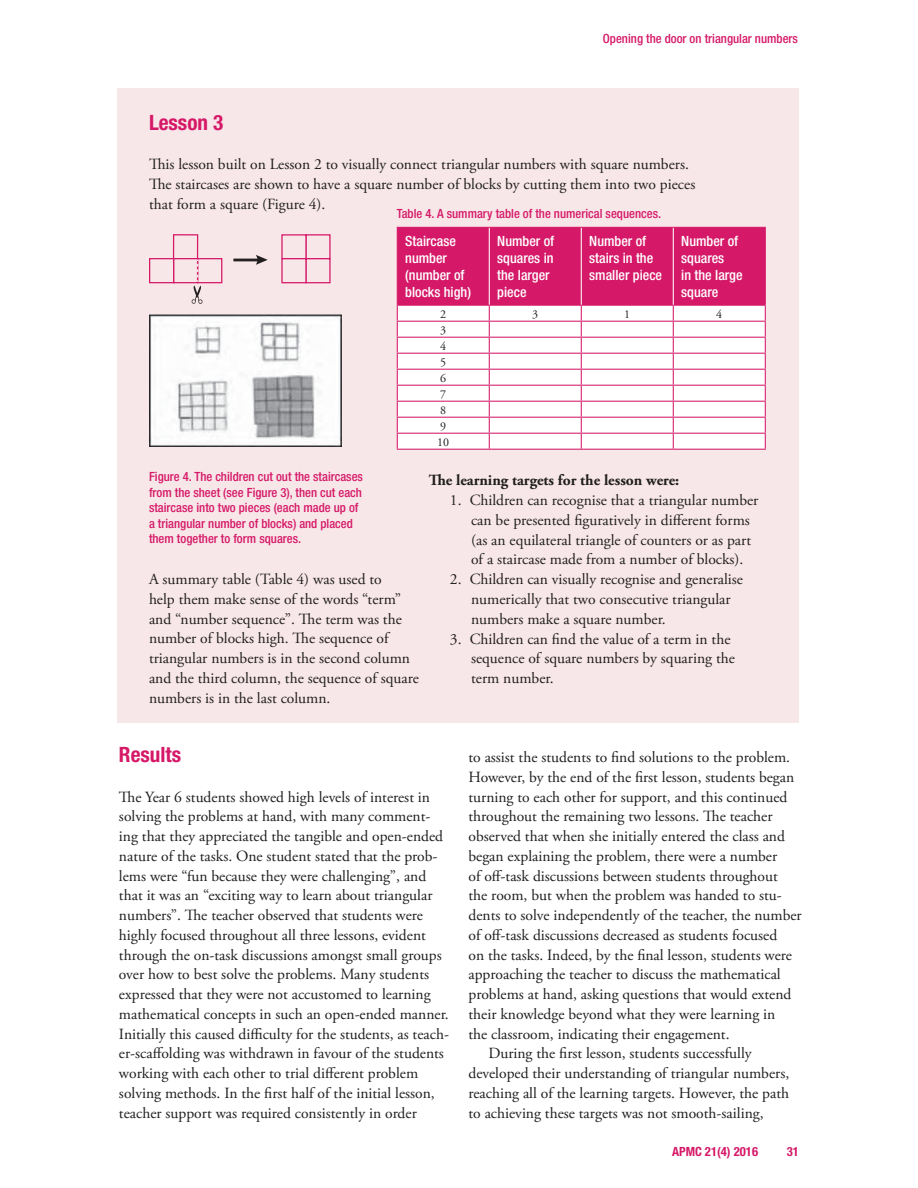
<style>
.page{position:relative;width:918px;height:1188px;background:#fff}
.page>*{position:absolute;margin:0;border:0;box-sizing:border-box;transform-origin:0 0}
.t1{font:700 condensed 21.15px "Helvetica Neue";color:#d51968}
.t2{font:15.45px/19.8px "Adobe Garamond Pro";color:#201e1e}
.t3{font:700 15.45px "Adobe Garamond Pro";color:#201e1e}
.t4{font:500 condensed 14.1px/17px "Helvetica Neue";color:#fff}
.t5{font:500 condensed 12.75px/15.5px "Helvetica Neue";color:#d51968}
.t6{font:700 condensed 12.75px "Helvetica Neue";color:#d51968}
.t7{font:12px/16px "Adobe Garamond Pro";color:#201e1e}
</style>
<div class="page">
<div style="left:118px;top:88px;width:681px;height:634px;background:#f8e7e8"></div>
<div style="left:173px;top:234px;width:25px;height:26px;border:1px solid #d51968"></div>
<div style="left:173px;top:258px;width:25px;height:25px;border:1px solid #d51968"></div>
<div style="left:197px;top:258px;width:25px;height:25px;border:1px solid #d51968"></div>
<div style="left:149px;top:258px;width:25px;height:25px;border:1px solid #d51968"></div>
<div style="left:305px;top:234px;width:26px;height:26px;border:1px solid #d51968"></div>
<div style="left:305px;top:258px;width:26px;height:25px;border:1px solid #d51968"></div>
<div style="left:281px;top:234px;width:26px;height:26px;border:1px solid #d51968"></div>
<div style="left:281px;top:258px;width:26px;height:25px;border:1px solid #d51968"></div>
<svg style="left:192px;top:260px;width:10px;height:44px"></svg>
<svg style="left:256px;top:255px;width:12px;height:10px"></svg>
<div style="left:233px;top:259px;width:26px;height:2px;border:1px solid #221e1f"></div>
<img style="left:150px;top:315px;width:192px;height:131px">
<svg style="left:397px;top:228px;width:369px;height:221px;background:#eea4c3"></svg>
<hr style="left:397px;top:449px;width:276px;height:1px;background:#d51968">
<hr style="left:673px;top:449px;width:93px;height:1px;background:#d51968">
<hr style="left:397px;top:227px;width:92px;height:1px;background:#d51968">
<hr style="left:397px;top:228px;width:1px;height:77px;background:#d51968">
<hr style="left:489px;top:227px;width:184px;height:1px;background:#d51968">
<hr style="left:673px;top:227px;width:93px;height:1px;background:#d51968">
<hr style="left:765px;top:228px;width:1px;height:77px;background:#d51968">
<hr style="left:397px;top:305px;width:276px;height:1px;background:#d51968">
<hr style="left:673px;top:305px;width:93px;height:1px;background:#d51968">
<hr style="left:489px;top:228px;width:1px;height:77px;background:#fff">
<hr style="left:581px;top:228px;width:1px;height:77px;background:#fff">
<hr style="left:673px;top:228px;width:1px;height:77px;background:#fff">
<p class="t5" style="left:603px;top:32px;width:197px">Opening the door on triangular numbers</p>
<h1 class="t1" style="left:149px;top:115px;width:76px">Lesson 3</h1>
<p class="t2" style="left:149px;top:156px;width:548px">This lesson built on Lesson 2 to visually connect triangular numbers with square numbers.<br>The staircases are shown to have a square number of blocks by cutting them into two pieces that form a square (Figure 4).</p>
<p class="t5" style="left:397px;top:206px;width:266px">Table 4. A summary table of the numerical sequences.</p>
<p class="t4" style="left:405px;top:234px;width:67px">Staircase number (number of blocks high)</p>
<p class="t4" style="left:497px;top:234px;width:58px">Number of squares in the larger piece</p>
<p class="t4" style="left:589px;top:234px;width:74px">Number of stairs in the smaller piece</p>
<p class="t4" style="left:681px;top:234px;width:63px">Number of squares<br>in the large square</p>
<p class="t7" style="left:440px;top:307px;width:7px">2</p>
<p class="t7" style="left:532px;top:307px;width:7px">3</p>
<p class="t7" style="left:624px;top:307px;width:7px">1</p>
<p class="t7" style="left:716px;top:307px;width:7px">4</p>
<p class="t7" style="left:437px;top:323px;width:13px">3<br>4<br>5<br>6<br>7<br>8<br>9<br>10</p>
<p class="t5" style="left:149px;top:470px;width:216px">Figure 4. The children cut out the staircases from the sheet (see Figure 3), then cut each staircase into two pieces (each made up of a triangular number of blocks) and placed them together to form squares.</p>
<p class="t2" style="left:149px;top:571px;width:271px">A summary table (Table 4) was used to<br>help them make sense of the words “term” and “number sequence”. The term was the number of blocks high. The sequence of triangular numbers is in the second column and the third column, the sequence of square numbers is in the last column.</p>
<p class="t3" style="left:429px;top:471px;width:252px">The learning targets for the lesson were:</p>
<p class="t2" style="left:471px;top:492px;width:289px;text-indent:-21px">1. Children can recognise that a triangular number can be presented figuratively in different forms (as an equilateral triangle of counters or as part of a staircase made from a number of blocks).</p>
<p class="t2" style="left:471px;top:571px;width:274px;text-indent:-21px">2. Children can visually recognise and generalise numerically that two consecutive triangular numbers make a square number.</p>
<p class="t2" style="left:471px;top:630px;width:265px;text-indent:-21px">3. Children can find the value of a term in the sequence of square numbers by squaring the term number.</p>
<h1 class="t1" style="left:119px;top:747px;width:64px">Results</h1>
<p class="t2" style="left:119px;top:788px;width:332px">The Year 6 students showed high levels of interest in solving the problems at hand, with many comment&shy;ing that they appreciated the tangible and open-ended nature of the tasks. One student stated that the prob&shy;lems were “fun because they were challenging”, and that it was an “exciting way to learn about triangular numbers”. The teacher observed that students were highly focused throughout all three lessons, evident through the on-task discussions amongst small groups over how to best solve the problems. Many students expressed that they were not accustomed to learning mathematical concepts in such an open-ended manner.<br>Initially this caused difficulty for the students, as teach&shy;er-scaffolding was withdrawn in favour of the students working with each other to trial different problem solving methods. In the first half of the initial lesson, teacher support was required consistently in order</p>
<p class="t2" style="left:468px;top:749px;width:323px">to assist the students to find solutions to the problem.</p>
<p class="t2" style="left:468px;top:768px;width:327px">However, by the end of the first lesson, students began</p>
<p class="t2" style="left:468px;top:788px;width:320px">turning to each other for support, and this continued</p>
<p class="t2" style="left:468px;top:808px;width:306px">throughout the remaining two lessons. The teacher</p>
<p class="t2" style="left:468px;top:828px;width:318px">observed that when she initially entered the class and</p>
<p class="t2" style="left:468px;top:847px;width:310px">began explaining the problem, there were a number</p>
<p class="t2" style="left:468px;top:867px;width:311px">of off-task discussions between students throughout</p>
<p class="t2" style="left:468px;top:887px;width:315px">the room, but when the problem was handed to stu-</p>
<p class="t2" style="left:468px;top:907px;width:335px">dents to solve independently of the teacher, the number</p>
<p class="t2" style="left:468px;top:926px;width:310px">of off-task discussions decreased as students focused</p>
<p class="t2" style="left:468px;top:946px;width:325px">on the tasks. Indeed, by the final lesson, students were</p>
<p class="t2" style="left:468px;top:966px;width:314px">approaching the teacher to discuss the mathematical</p>
<p class="t2" style="left:468px;top:986px;width:325px">problems at hand, asking questions that would extend</p>
<p class="t2" style="left:468px;top:1005px;width:308px">their knowledge beyond what they were learning in</p>
<p class="t2" style="left:468px;top:1025px;width:263px">the classroom, indicating their engagement.</p>
<p class="t2" style="left:488px;top:1045px;width:265px">During the first lesson, students successfully</p>
<p class="t2" style="left:468px;top:1065px;width:322px">developed their understanding of triangular numbers,</p>
<p class="t2" style="left:468px;top:1084px;width:322px">reaching all of the learning targets. However, the path</p>
<p class="t2" style="left:468px;top:1104px;width:297px">to achieving these targets was not smooth-sailing,</p>
<p class="t6" style="left:672px;top:1147px;width:88px">APMC 21(4) 2016</p>
<p class="t6" style="left:787px;top:1147px;width:14px">31</p>
</div>
